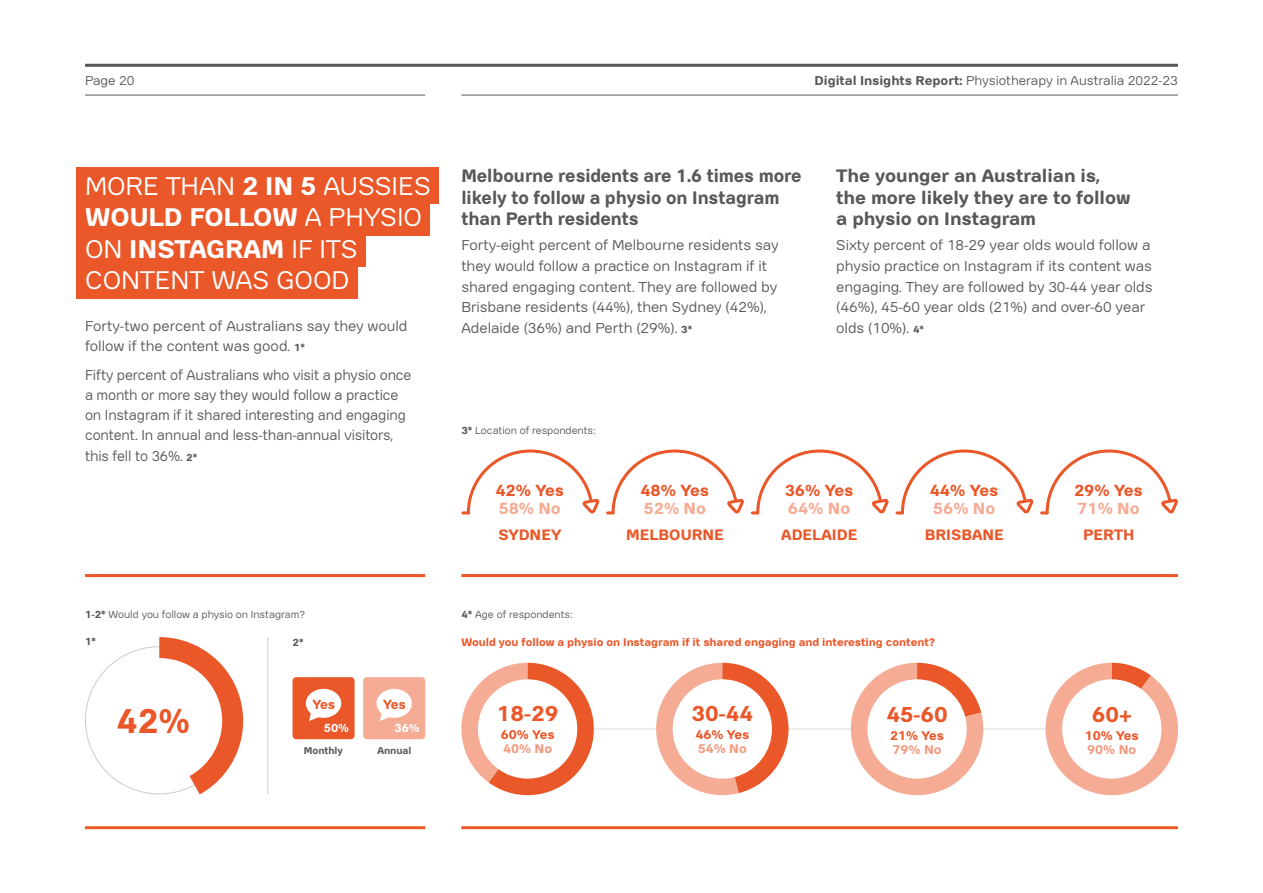
<style>
.page{position:relative;width:1263px;height:893px;background:#fff}
.page>*{position:absolute;margin:0;border:0;box-sizing:border-box;transform-origin:0 0}
.t1{font:700 34.2px "Kana Sans";color:#ea5729}
.Orange_Caps_17pt{font:25.5px/31.5px "Kana Sans";color:#fff}
.Orange_Caps_17pt-2{font:700 21.45px "Kana Sans";color:#ea5729}
.Grey_Sub{font:700 18px/21.8px "Kana Sans";letter-spacing:-.005em;color:#57585a;scale:.95 1}
.Grey_Sub-2{font:700 18px/21.8px "Kana Sans";letter-spacing:-.005em;color:#57585a}
.Orange_Caps_17pt-3{font:700 16.05px/18px "Kana Sans";color:#ea5729}
.BC{font:700 15px "Kana Sans";color:#ea5729}
.BC_9_5pt{font:14.25px/20.7px "Kana Sans";letter-spacing:-.005em;color:#57585a}
.BC_9_5pt-2{font:14.25px/20.2px "Kana Sans";letter-spacing:-.005em;color:#57585a;scale:.96 1}
.Orange_Caps_17pt-4{font:14.25px/20.2px "Kana Sans";letter-spacing:-.005em;color:#57585a}
.t2{font:700 13.2px "Kana Sans";letter-spacing:-.05em;color:#ea5729}
.t3{font:12.75px "Kana Sans";color:#57585a}
.Orange_Caps_17pt-5{font:700 12.6px/14.1px "Kana Sans";color:#ea5729}
.t4{font:700 11.7px "Kana Sans";color:#fff}
.Question{font:700 10.95px "Kana Sans";letter-spacing:-.005em;color:#ea5729}
.SMALL{font:10.2px "Kana Sans";letter-spacing:-.005em;color:#57585a}
.Orange_Caps_17pt-6{font:700 10.2px "Kana Sans";color:#57585a}
.t5{font:700 9.9px "Kana Sans";letter-spacing:-.005em;color:#57585a}
.s1{font-weight:700}
.s2{font-weight:700;font-size:10.2px}
.s3{color:#f5ab94}
.s4{color:#f29a7f}
</style>
<div class="page">
<hr style="left:85px;top:64px;width:1093px;height:3px;background:#57585a">
<hr style="left:85px;top:95px;width:340px;height:1px;background:#57585a">
<hr style="left:461px;top:95px;width:717px;height:1px;background:#57585a">
<div style="left:76px;top:267px;width:281px;height:32px;background:#ea5729"></div>
<div style="left:76px;top:200px;width:354px;height:36px;background:#ea5729"></div>
<div style="left:76px;top:231px;width:290px;height:36px;background:#ea5729"></div>
<div style="left:76px;top:168px;width:362px;height:36px;background:#ea5729"></div>
<hr style="left:85px;top:826px;width:340px;height:3px;background:#ea5729">
<hr style="left:461px;top:826px;width:717px;height:3px;background:#ea5729">
<svg style="left:608px;top:449px;width:136px;height:66px"></svg>
<svg style="left:463px;top:449px;width:137px;height:66px"></svg>
<svg style="left:752px;top:449px;width:137px;height:66px"></svg>
<svg style="left:897px;top:449px;width:137px;height:66px"></svg>
<svg style="left:1042px;top:449px;width:136px;height:66px"></svg>
<hr style="left:591px;top:728px;width:78px;height:1px;background:#ccc">
<hr style="left:781px;top:729px;width:77px;height:1px;background:#ccc">
<hr style="left:971px;top:729px;width:78px;height:1px;background:#ccc">
<svg style="left:461px;top:663px;width:142px;height:133px"></svg>
<svg style="left:656px;top:663px;width:139px;height:132px"></svg>
<svg style="left:851px;top:663px;width:132px;height:132px"></svg>
<svg style="left:1045px;top:663px;width:133px;height:132px"></svg>
<hr style="left:461px;top:574px;width:717px;height:3px;background:#ea5729">
<hr style="left:85px;top:574px;width:340px;height:3px;background:#ea5729">
<hr style="left:268px;top:637px;width:1px;height:157px;background:#ccc">
<div style="left:292px;top:677px;width:63px;height:62px;background:#ea5729;border-radius:4px"></div>
<svg style="left:306px;top:689px;width:35px;height:32px"></svg>
<div style="left:363px;top:677px;width:62px;height:62px;background:#f5ab94;border-radius:4px"></div>
<svg style="left:376px;top:689px;width:36px;height:32px"></svg>
<svg style="left:159px;top:637px;width:85px;height:157px"></svg>
<p class="t3" style="left:85px;top:72px;width:51px">Page 20</p>
<p class="t3" style="left:815px;top:72px;width:365px"><span class="s1">Digital Insights Report:</span> Physiotherapy in Australia 2022-23</p>
<p class="Orange_Caps_17pt" style="left:85px;top:168px;width:347px">MORE THAN <span class="s1">2 IN 5</span> AUSSIES<br><span class="s1">WOULD FOLLOW</span> A PHYSIO<br>ON <span class="s1">INSTAGRAM</span> IF ITS<br>CONTENT WAS GOOD</p>
<p class="Orange_Caps_17pt-4" style="left:85px;top:314px;width:324px">Forty-two percent of Australians say they would follow if the content was good. <span class="s2">1*</span></p>
<p class="BC_9_5pt-2" style="left:85px;top:363px;width:342px">Fifty percent of Australians who visit a physio once a month or more say they would follow a practice on Instagram if it shared interesting and engaging content. In annual and less-than-annual visitors, this fell to 36%. <span class="s2">2*</span></p>
<p class="SMALL" style="left:85px;top:607px;width:222px"><span class="s1">1-2*</span> Would you follow a physio on Instagram?</p>
<p class="Orange_Caps_17pt-6" style="left:85px;top:634px;width:12px">1*</p>
<p class="Orange_Caps_17pt-6" style="left:292px;top:635px;width:12px">2*</p>
<p class="t1" style="left:117px;top:696px;width:75px">42%</p>
<p class="t2" style="left:312px;top:694px;width:24px">Yes</p>
<p class="t4" style="left:324px;top:719px;width:27px">50%</p>
<p class="t2" style="left:383px;top:694px;width:24px">Yes</p>
<p class="t4" style="left:394px;top:719px;width:27px">36%</p>
<p class="t5" style="left:304px;top:743px;width:40px">Monthly</p>
<p class="t5" style="left:377px;top:743px;width:36px">Annual</p>
<p class="Grey_Sub" style="left:461px;top:163px;width:360px">Melbourne residents are 1.6 times more likely to follow a physio on Instagram than Perth residents</p>
<p class="BC_9_5pt" style="left:461px;top:234px;width:319px">Forty-eight percent of Melbourne residents say they would follow a practice on Instagram if it shared engaging content. They are followed by Brisbane residents (44%), then Sydney (42%), Adelaide (36%) and Perth (29%). <span class="s2">3*</span></p>
<p class="Grey_Sub-2" style="left:836px;top:163px;width:296px">The younger an Australian is, the more likely they are to follow a physio on Instagram</p>
<p class="BC_9_5pt" style="left:836px;top:234px;width:318px">Sixty percent of 18-29 year olds would follow a physio practice on Instagram if its content was engaging. They are followed by 30-44 year olds (46%), 45-60 year olds (21%) and over-60 year olds (10%). <span class="s2">4*</span></p>
<p class="SMALL" style="left:461px;top:423px;width:136px"><span class="s1">3*</span> Location of respondents:</p>
<p class="Orange_Caps_17pt-3" style="left:495px;top:480px;width:70px">42% Yes<br><span class="s3">58% No</span></p>
<p class="Orange_Caps_17pt-3" style="left:640px;top:480px;width:70px">48% Yes<br><span class="s3">52% No</span></p>
<p class="Orange_Caps_17pt-3" style="left:785px;top:480px;width:70px">36% Yes<br><span class="s3">64% No</span></p>
<p class="Orange_Caps_17pt-3" style="left:930px;top:480px;width:70px">44% Yes<br><span class="s3">56% No</span></p>
<p class="Orange_Caps_17pt-3" style="left:1074px;top:480px;width:70px">29% Yes<br><span class="s3">71% No</span></p>
<p class="BC" style="left:498px;top:524px;width:65px">SYDNEY</p>
<p class="BC" style="left:626px;top:524px;width:99px">MELBOURNE</p>
<p class="BC" style="left:781px;top:524px;width:78px">ADELAIDE</p>
<p class="BC" style="left:925px;top:524px;width:81px">BRISBANE</p>
<p class="BC" style="left:1083px;top:524px;width:53px">PERTH</p>
<p class="SMALL" style="left:461px;top:607px;width:113px"><span class="s1">4*</span> Age of respondents:</p>
<p class="Question" style="left:461px;top:634px;width:475px">Would you follow a physio on Instagram if it shared engaging and interesting content?</p>
<p class="Orange_Caps_17pt-2" style="left:497px;top:698px;width:63px">18-29</p>
<p class="Orange_Caps_17pt-5" style="left:501px;top:726px;width:55px">60% Yes<br><span class="s4">40% No</span></p>
<p class="Orange_Caps_17pt-2" style="left:692px;top:698px;width:63px">30-44</p>
<p class="Orange_Caps_17pt-5" style="left:695px;top:726px;width:55px">46% Yes<br><span class="s4">54% No</span></p>
<p class="Orange_Caps_17pt-2" style="left:886px;top:699px;width:63px">45-60</p>
<p class="Orange_Caps_17pt-5" style="left:890px;top:727px;width:55px">21% Yes<br><span class="s4">79% No</span></p>
<p class="Orange_Caps_17pt-2" style="left:1092px;top:699px;width:42px">60+</p>
<p class="Orange_Caps_17pt-5" style="left:1085px;top:727px;width:55px">10% Yes<br><span class="s4">90% No</span></p>
</div>
